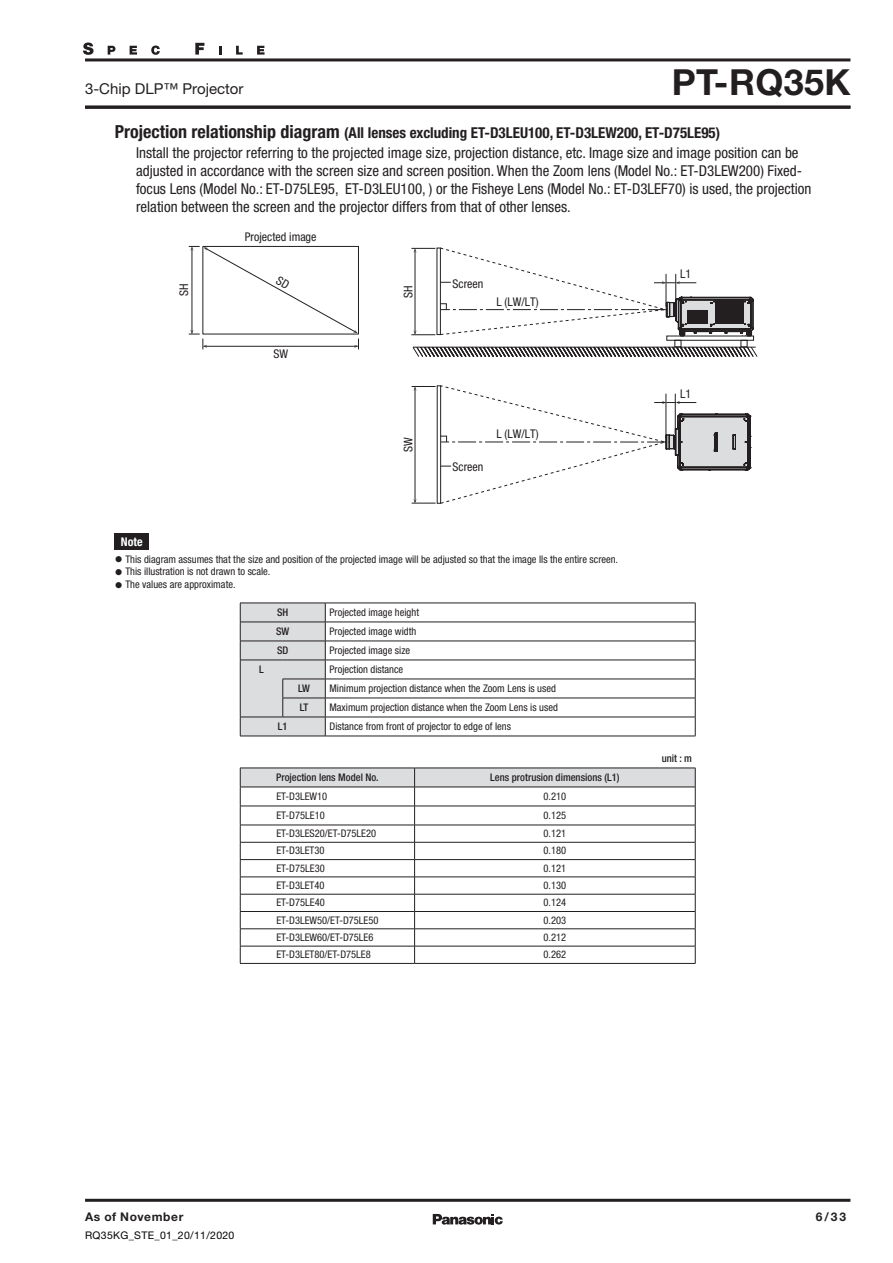
<style>
.page{position:relative;width:893px;height:1263px;background:#fff}
.page>*{position:absolute;margin:0;border:0;box-sizing:border-box;transform-origin:0 0}
.t1{font:700 36px "Helvetica Neue LT Std";letter-spacing:.01em;color:#231f20}
.t2{font:condensed 15px/18px "Helvetica Neue LT Std";color:#231f20}
.t3{font:15px "Helvetica Neue LT Std";color:#231f20}
.t4{font:condensed 12px "Helvetica Neue LT Std";color:#231f20}
.t5{font:700 12px "Helvetica Neue LT Std";letter-spacing:.05em;color:#231f20}
.t6{font:700 condensed 12px "Helvetica Neue LT Std";color:#fff}
.t7{font:condensed 10.5px/12.8px "Helvetica Neue LT Std";color:#231f20}
.t8{font:500 condensed 10.5px "Helvetica Neue LT Std";color:#231f20}
.t9{font:10.5px "Helvetica Neue LT Std";letter-spacing:.03em;color:#030303}
.s1{font-weight:700;font-size:18px}
.s2{font-weight:700}
</style>
<div class="page">
<div style="left:675px;top:340px;width:6px;height:7px;border:1px solid #231f20"></div>
<div style="left:741px;top:340px;width:6px;height:7px;border:1px solid #231f20"></div>
<svg style="left:412px;top:346px;width:345px;height:11px"></svg>
<svg style="left:411px;top:247px;width:343px;height:89px"></svg>
<svg style="left:412px;top:385px;width:339px;height:119px"></svg>
<hr style="left:666px;top:274px;width:1px;height:33px;background:#231f20">
<hr style="left:675px;top:274px;width:1px;height:30px;background:#231f20">
<div style="left:115px;top:533px;width:34px;height:17px;background:#231f20"></div>
<hr style="left:325px;top:603px;width:370px;height:1px;background:#231f20">
<hr style="left:325px;top:622px;width:370px;height:1px;background:#231f20">
<hr style="left:325px;top:641px;width:370px;height:1px;background:#231f20">
<hr style="left:325px;top:660px;width:370px;height:1px;background:#231f20">
<hr style="left:325px;top:679px;width:370px;height:1px;background:#231f20">
<hr style="left:325px;top:698px;width:370px;height:1px;background:#231f20">
<hr style="left:325px;top:717px;width:370px;height:1px;background:#231f20">
<svg style="left:240px;top:603px;width:86px;height:133px;background:#cecfd1"></svg>
<svg style="left:695px;top:603px;width:1px;height:133px"></svg>
<hr style="left:240px;top:736px;width:43px;height:1px;background:#231f20">
<hr style="left:283px;top:736px;width:42px;height:1px;background:#231f20">
<hr style="left:325px;top:736px;width:370px;height:1px;background:#231f20">
<svg style="left:240px;top:768px;width:456px;height:195px"></svg>
<hr style="left:240px;top:963px;width:175px;height:1px;background:#231f20">
<hr style="left:415px;top:963px;width:280px;height:1px;background:#231f20">
<hr style="left:85px;top:1199px;width:765px;height:3px;background:#231f20">
<svg style="left:83px;top:43px;width:11px;height:12px"></svg>
<svg style="left:108px;top:46px;width:7px;height:9px"></svg>
<svg style="left:130px;top:46px;width:7px;height:9px"></svg>
<svg style="left:151px;top:46px;width:9px;height:9px"></svg>
<svg style="left:195px;top:43px;width:9px;height:12px"></svg>
<svg style="left:219px;top:46px;width:2px;height:9px"></svg>
<svg style="left:236px;top:46px;width:7px;height:9px"></svg>
<svg style="left:257px;top:46px;width:8px;height:9px"></svg>
<hr style="left:85px;top:58px;width:765px;height:3px;background:#231f20">
<hr style="left:85px;top:106px;width:765px;height:3px;background:#231f20">
<svg style="left:433px;top:1214px;width:70px;height:10px"></svg>
<svg style="left:189px;top:246px;width:170px;height:103px"></svg>
<h2 class="t3" style="left:85px;top:80px;width:160px">3-Chip DLP™ Projector</h2>
<h1 class="t1" style="left:672px;top:60px;width:180px">PT-RQ35K</h1>
<h2 class="t2" style="left:136px;top:122px;width:664px;line-height:20.2px;text-indent:-21px"><span class="s1">Projection relationship diagram</span> <span class="s2">(All lenses excluding ET‑D3LEU100, ET‑D3LEW200, ET‑D75LE95)<br></span>Install the projector referring to the projected image size, projection distance, etc. Image size and image position can be</h2>
<p class="t2" style="left:136px;top:162px;width:677px">adjusted in accordance with the screen size and screen position. When the Zoom lens (Model No.: ET-D3LEW200) Fixed&shy;focus Lens (Model No.: ET‑D75LE95, ET-D3LEU100, ) or the Fisheye Lens (Model No.: ET‑D3LEF70) is used, the projection relation between the screen and the projector differs from that of other lenses.</p>
<p class="t4" style="left:177px;top:296px;width:14px;rotate:-90deg">SH</p>
<p class="t4" style="left:245px;top:230px;width:73px">Projected image</p>
<p class="t4" style="left:273px;top:347px;width:16px">SW</p>
<p class="t4" style="left:401px;top:298px;width:14px;rotate:-90deg">SH</p>
<p class="t4" style="left:453px;top:276px;width:32px">Screen</p>
<p class="t4" style="left:496px;top:295px;width:44px">L (LW/LT)</p>
<p class="t4" style="left:401px;top:452px;width:16px;rotate:-90deg">SW</p>
<p class="t4" style="left:453px;top:459px;width:32px">Screen</p>
<p class="t4" style="left:496px;top:426px;width:44px">L (LW/LT)</p>
<p class="t6" style="left:121px;top:534px;width:23px">Note</p>
<p class="t7" style="left:125px;top:552px;width:494px">This diagram assumes that the size and position of the projected image will be adjusted so that the image lls the entire screen.<br>This illustration is not drawn to scale.<br>The values are approximate.</p>
<p class="t8" style="left:277px;top:606px;width:13px">SH</p>
<p class="t7" style="left:330px;top:606px;width:91px">Projected image height</p>
<p class="t8" style="left:276px;top:625px;width:15px">SW</p>
<p class="t7" style="left:330px;top:625px;width:88px">Projected image width</p>
<p class="t8" style="left:277px;top:644px;width:13px">SD</p>
<p class="t7" style="left:330px;top:644px;width:82px">Projected image size</p>
<p class="t8" style="left:259px;top:663px;width:6px">L</p>
<p class="t7" style="left:330px;top:663px;width:75px">Projection distance</p>
<p class="t8" style="left:298px;top:682px;width:13px">LW</p>
<p class="t7" style="left:330px;top:682px;width:228px">Minimum projection distance when the Zoom Lens is used</p>
<p class="t8" style="left:300px;top:701px;width:10px">LT</p>
<p class="t7" style="left:330px;top:701px;width:230px">Maximum projection distance when the Zoom Lens is used</p>
<p class="t8" style="left:278px;top:720px;width:11px">L1</p>
<p class="t7" style="left:330px;top:720px;width:183px">Distance from front of projector to edge of lens</p>
<p class="t8" style="left:276px;top:771px;width:104px">Projection lens Model No.</p>
<p class="t8" style="left:490px;top:771px;width:131px">Lens protrusion dimensions (L1)</p>
<p class="t7" style="left:276px;top:790px;width:52px">ET-D3LEW10</p>
<p class="t7" style="left:544px;top:790px;width:24px">0.210</p>
<p class="t7" style="left:276px;top:809px;width:50px">ET-D75LE10</p>
<p class="t7" style="left:544px;top:809px;width:24px">0.125</p>
<p class="t7" style="left:276px;top:827px;width:101px">ET-D3LES20/ET-D75LE20</p>
<p class="t7" style="left:544px;top:827px;width:24px">0.121</p>
<p class="t7" style="left:276px;top:844px;width:50px">ET-D3LET30</p>
<p class="t7" style="left:544px;top:844px;width:24px">0.180</p>
<p class="t7" style="left:276px;top:861px;width:50px">ET-D75LE30</p>
<p class="t7" style="left:544px;top:861px;width:24px">0.121</p>
<p class="t7" style="left:276px;top:879px;width:50px">ET-D3LET40</p>
<p class="t7" style="left:544px;top:879px;width:24px">0.130</p>
<p class="t7" style="left:276px;top:896px;width:50px">ET-D75LE40</p>
<p class="t7" style="left:544px;top:896px;width:24px">0.124</p>
<p class="t7" style="left:276px;top:913px;width:104px">ET-D3LEW50/ET-D75LE50</p>
<p class="t7" style="left:544px;top:913px;width:24px">0.203</p>
<p class="t7" style="left:276px;top:931px;width:99px">ET-D3LEW60/ET-D75LE6</p>
<p class="t7" style="left:544px;top:931px;width:24px">0.212</p>
<p class="t7" style="left:276px;top:948px;width:96px">ET-D3LET80/ET-D75LE8</p>
<p class="t7" style="left:544px;top:948px;width:24px">0.262</p>
<p class="t4" style="left:680px;top:267px;width:13px">L1</p>
<p class="t4" style="left:680px;top:387px;width:13px">L1</p>
<p class="t8" style="left:662px;top:752px;width:32px">unit : m</p>
<p class="t5" style="left:85px;top:1209px;width:100px">As of November</p>
<p class="t5" style="left:816px;top:1209px;width:32px">6/33</p>
<p class="t9" style="left:85px;top:1228px;width:151px">RQ35KG_STE_01_20/11/2020</p>
</div>
